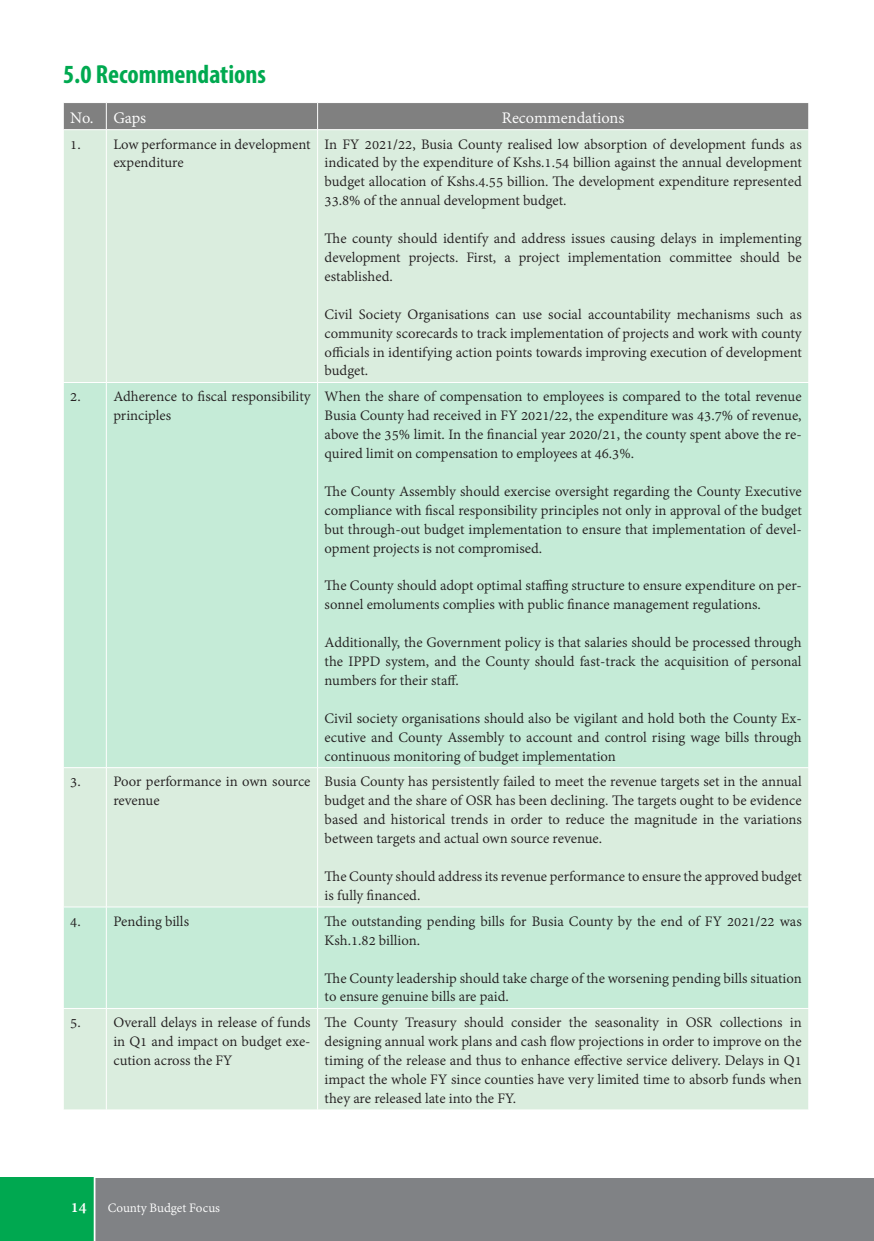
<style>
.page{position:relative;width:874px;height:1241px;background:#fff}
.page>*{position:absolute;margin:0;border:0;box-sizing:border-box;transform-origin:0 0}
.t1{font:700 condensed 26.25px "Myriad Pro";color:#00a950}
.t2{font:17.5px "Adobe Gurmukhi";color:#fff}
.t3{font:15.75px/18.9px "Adobe Gurmukhi";color:#231f20;text-align:justify}
.t4{font:14px "Adobe Gurmukhi";color:#fff}
.s1{font-weight:700;font-size:17.5px}
</style>
<div class="page">
<div style="left:0;top:1177px;width:873px;height:63px;background:#808285"></div>
<div style="left:0;top:1177px;width:94px;height:63px;background:#00a850"></div>
<hr style="left:94px;top:1166px;width:1px;height:74px;background:#fff">
<div style="left:64px;top:130px;width:744px;height:979px;background:#daedde"></div>
<svg style="left:64px;top:383px;width:744px;height:624px;background:#c9ebd8"></svg>
<div style="left:63px;top:103px;width:746px;height:26px;background:#808080"></div>
<hr style="left:106px;top:382px;width:1px;height:385px;background:#fff">
<hr style="left:317px;top:382px;width:1px;height:385px;background:#fff">
<hr style="left:106px;top:907px;width:1px;height:101px;background:#fff">
<hr style="left:317px;top:907px;width:1px;height:101px;background:#fff">
<hr style="left:106px;top:130px;width:1px;height:252px;background:#fff">
<hr style="left:317px;top:130px;width:1px;height:252px;background:#fff">
<hr style="left:63px;top:382px;width:43px;height:1px;background:#fff">
<hr style="left:106px;top:382px;width:211px;height:1px;background:#fff">
<hr style="left:317px;top:382px;width:491px;height:1px;background:#fff">
<hr style="left:63px;top:767px;width:43px;height:1px;background:#fff">
<hr style="left:63px;top:906px;width:43px;height:1px;background:#fff">
<hr style="left:106px;top:767px;width:211px;height:1px;background:#fff">
<hr style="left:106px;top:767px;width:1px;height:139px;background:#fff">
<hr style="left:106px;top:906px;width:211px;height:1px;background:#fff">
<hr style="left:317px;top:767px;width:491px;height:1px;background:#fff">
<hr style="left:317px;top:767px;width:1px;height:139px;background:#fff">
<hr style="left:317px;top:906px;width:491px;height:1px;background:#fff">
<hr style="left:63px;top:1007px;width:43px;height:1px;background:#fff">
<hr style="left:106px;top:1007px;width:211px;height:1px;background:#fff">
<hr style="left:106px;top:1008px;width:1px;height:101px;background:#fff">
<hr style="left:317px;top:1007px;width:491px;height:1px;background:#fff">
<hr style="left:317px;top:1008px;width:1px;height:101px;background:#fff">
<p class="t1" style="left:63px;top:58px;width:204px">5.0 Recommendations</p>
<p class="t2" style="left:70px;top:108px;width:25px">No.</p>
<p class="t2" style="left:113px;top:108px;width:34px">Gaps</p>
<p class="t2" style="left:501px;top:108px;width:124px">Recommendations</p>
<p class="t3" style="left:70px;top:135px;width:12px">1.</p>
<p class="t3" style="left:113px;top:135px;width:199px">Low performance in development expenditure</p>
<p class="t3" style="left:324px;top:135px;width:478px">In FY 2021/22, Busia County realised low absorption of development funds as indicated by the expenditure of Kshs.1.54 billion against the annual development budget allocation of Kshs.4.55 billion. The development expenditure represented 33.8% of the annual development budget.</p>
<p class="t3" style="left:324px;top:229px;width:478px">The county should identify and address issues causing delays in implementing development projects. First, a project implementation committee should be established.</p>
<p class="t3" style="left:324px;top:305px;width:478px">Civil Society Organisations can use social accountability mechanisms such as community scorecards to track implementation of projects and work with county officials in identifying action points towards improving execution of development budget.</p>
<p class="t3" style="left:70px;top:387px;width:12px">2.</p>
<p class="t3" style="left:113px;top:387px;width:199px">Adherence to fiscal responsibility principles</p>
<p class="t3" style="left:324px;top:387px;width:478px">When the share of compensation to employees is compared to the total revenue Busia County had received in FY 2021/22, the expenditure was 43.7% of revenue, above the 35% limit. In the financial year 2020/21, the county spent above the re&shy;quired limit on compensation to employees at 46.3%.</p>
<p class="t3" style="left:324px;top:482px;width:478px">The County Assembly should exercise oversight regarding the County Executive compliance with fiscal responsibility principles not only in approval of the budget but through-out budget implementation to ensure that implementation of devel&shy;opment projects is not compromised.</p>
<p class="t3" style="left:324px;top:576px;width:478px">The County should adopt optimal staffing structure to ensure expenditure on per&shy;sonnel emoluments complies with public finance management regulations.</p>
<p class="t3" style="left:324px;top:633px;width:478px">Additionally, the Government policy is that salaries should be processed through the IPPD system, and the County should fast-track the acquisition of personal numbers for their staff.</p>
<p class="t3" style="left:324px;top:709px;width:478px">Civil society organisations should also be vigilant and hold both the County Ex&shy;ecutive and County Assembly to account and control rising wage bills through continuous monitoring of budget implementation</p>
<p class="t3" style="left:70px;top:772px;width:12px">3.</p>
<p class="t3" style="left:113px;top:772px;width:199px">Poor performance in own source revenue</p>
<p class="t3" style="left:324px;top:772px;width:478px">Busia County has persistently failed to meet the revenue targets set in the annual budget and the share of OSR has been declining. The targets ought to be evidence based and historical trends in order to reduce the magnitude in the variations between targets and actual own source revenue.</p>
<p class="t3" style="left:324px;top:867px;width:478px">The County should address its revenue performance to ensure the approved budget is fully financed.</p>
<p class="t3" style="left:70px;top:912px;width:12px">4.</p>
<p class="t3" style="left:113px;top:912px;width:77px">Pending bills</p>
<p class="t3" style="left:324px;top:912px;width:478px">The outstanding pending bills for Busia County by the end of FY 2021/22 was<br>Ksh.1.82 billion.</p>
<p class="t3" style="left:324px;top:968px;width:478px">The County leadership should take charge of the worsening pending bills situation to ensure genuine bills are paid.</p>
<p class="t3" style="left:70px;top:1013px;width:12px">5.</p>
<p class="t3" style="left:113px;top:1013px;width:199px">Overall delays in release of funds in Q1 and impact on budget exe&shy;cution across the FY</p>
<p class="t3" style="left:324px;top:1013px;width:478px">The County Treasury should consider the seasonality in OSR collections in designing annual work plans and cash flow projections in order to improve on the timing of the release and thus to enhance effective service delivery. Delays in Q1 impact the whole FY since counties have very limited time to absorb funds when they are released late into the FY.</p>
<p class="t4" style="left:71px;top:1199px;width:150px"><span class="s1">14</span> County Budget Focus</p>
</div>
